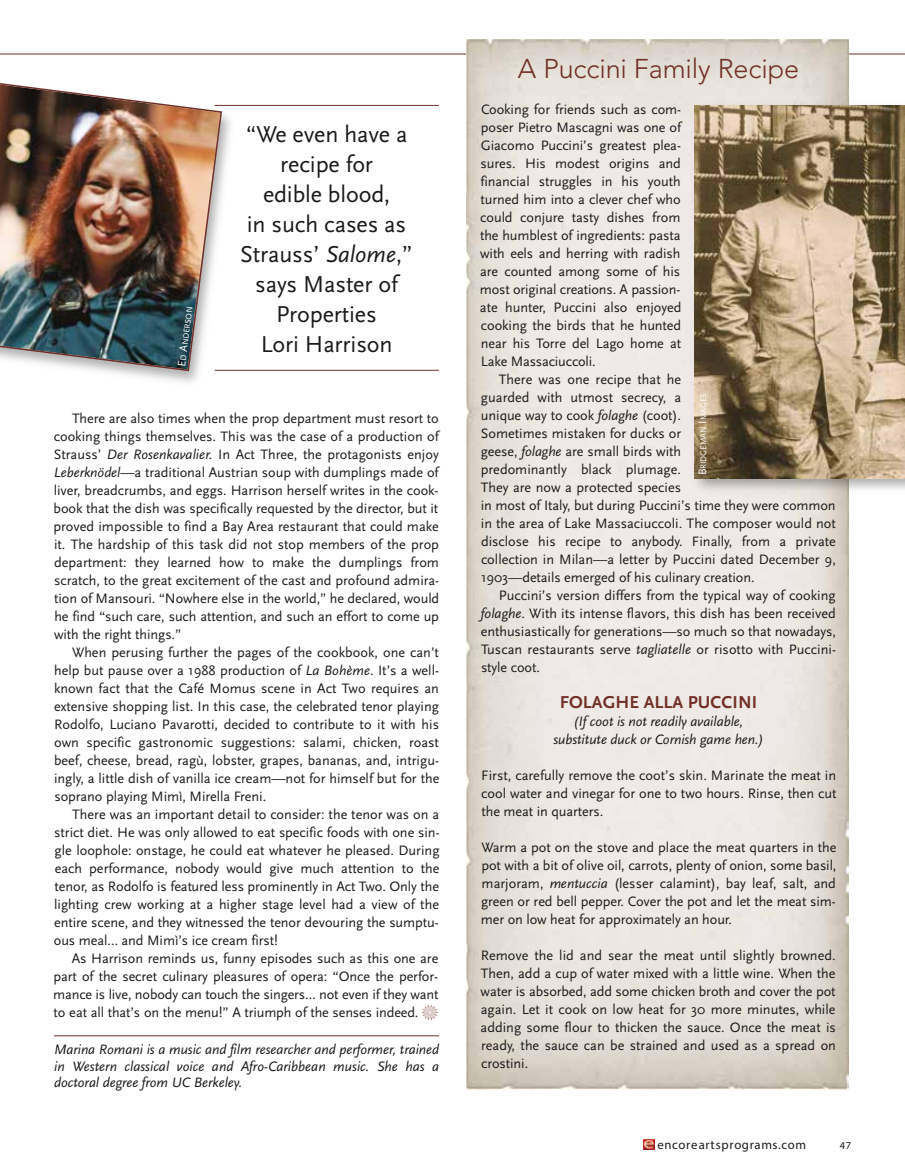
<style>
.page{position:relative;width:905px;height:1175px;background:#fff}
.page>*{position:absolute;margin:0;border:0;box-sizing:border-box;transform-origin:0 0}
.t1{font:300 27px "Avenir";color:#723028}
.t2{font:24px/30px "Scala Sans Pro";letter-spacing:-.005em;color:#1c1b1b;text-align:center}
.t3{font:700 18px "Scala Sans Pro";color:#723028}
.t4{font:14.25px/18px "Scala Sans Pro";letter-spacing:-.005em;color:#1c1b1b;text-align:justify}
.t5{font:italic 14.25px/16.5px "Scala Sans Pro";letter-spacing:-.005em;color:#1c1b1b;text-align:center}
.t6{font:12.75px "Myriad Pro";letter-spacing:.05em;color:#1c1b1b}
.t7{font:10.5px "Myriad Pro";color:#1c1b1b}
.t8{font:8.4px "Scala Sans Pro";color:#fff}
.s1{font-size:11.25px}
.s2{font-style:italic}
</style>
<div class="page">
<hr style="left:0;top:54px;width:904px;height:1px;background:#723028">
<img style="left:466px;top:39px;width:382px;height:1050px">
<img style="left:423px;top:1005px;width:15px;height:14px">
<hr style="left:54px;top:1035px;width:385px;height:1px;background:#723028">
<img style="left:110px;top:104px;width:133px;height:279px">
<img style="left:0;top:83px;width:223px;height:289px">
<img style="left:688px;top:99px;width:216px;height:398px">
<img style="left:694px;top:105px;width:210px;height:373px">
<hr style="left:214px;top:105px;width:225px;height:1px;background:#723028">
<hr style="left:214px;top:370px;width:225px;height:1px;background:#723028">
<svg style="left:643px;top:1139px;width:11px;height:10px"></svg>
<p class="t8" style="left:177px;top:366px;width:60px;rotate:-83deg"><span class="s1">E</span>D <span class="s1">A</span>N DERSO N</p>
<h2 class="t2" style="left:240px;top:119px;width:174px">“We even have a recipe for<br>edible blood,<br>in such cases as<br>Strauss’ <span class="s2">Salome</span>,” says Master of<br>Properties<br>Lori Harrison</h2>
<p class="t4" style="left:53px;top:409px;width:387px;text-indent:19px">There are also times when the prop department must resort to cooking things themselves. This was the case of a production of Strauss’ <span class="s2">Der Rosenkavalier.</span> In Act Three, the protagonists enjoy <span class="s2">Leberknödel</span>—a traditional Austrian soup with dumplings made of liver, breadcrumbs, and eggs. Harrison herself writes in the cook&shy;book that the dish was specifically requested by the director, but it proved impossible to find a Bay Area restaurant that could make it. The hardship of this task did not stop members of the prop department: they learned how to make the dumplings from scratch, to the great excitement of the cast and profound admira&shy;tion of Mansouri. “Nowhere else in the world,” he declared, would he find “such care, such attention, and such an effort to come up with the right things.”</p>
<p class="t4" style="left:54px;top:643px;width:387px;text-indent:18px">When perusing further the pages of the cookbook, one can’t help but pause over a 1988 production of <span class="s2">La Bohème</span>. It’s a well&shy;known fact that the Café Momus scene in Act Two requires an extensive shopping list. In this case, the celebrated tenor playing Rodolfo, Luciano Pavarotti, decided to contribute to it with his own specific gastronomic suggestions: salami, chicken, roast beef, cheese, bread, ragù, lobster, grapes, bananas, and, intrigu&shy;ingly, a little dish of vanilla ice cream—not for himself but for the soprano playing Mimì, Mirella Freni.</p>
<p class="t4" style="left:54px;top:805px;width:387px;text-indent:18px">There was an important detail to consider: the tenor was on a strict diet. He was only allowed to eat specific foods with one sin&shy;gle loophole: onstage, he could eat whatever he pleased. During each performance, nobody would give much attention to the tenor, as Rodolfo is featured less prominently in Act Two. Only the lighting crew working at a higher stage level had a view of the entire scene, and they witnessed the tenor devouring the sumptu&shy;ous meal… and Mimì’s ice cream first!</p>
<p class="t4" style="left:53px;top:949px;width:387px;text-indent:18px">As Harrison reminds us, funny episodes such as this one are part of the secret culinary pleasures of opera: “Once the perfor&shy;mance is live, nobody can touch the singers… not even if they want to eat all that’s on the menu!” A triumph of the senses indeed.</p>
<p class="t5" style="left:54px;top:1041px;width:386px;text-align:justify">Marina Romani is a music and film researcher and performer, trained in Western classical voice and Afro-Caribbean music. She has a doctoral degree from UC Berkeley.</p>
<h1 class="t1" style="left:518px;top:53px;width:282px">A Puccini Family Recipe</h1>
<p class="t4" style="left:480px;top:100px;width:203px">Cooking for friends such as com&shy;poser Pietro Mascagni was one of Giacomo Puccini’s greatest plea&shy;sures. His modest origins and financial struggles in his youth turned him into a clever chef who could conjure tasty dishes from the humblest of ingredients: pasta with eels and herring with radish are counted among some of his most original creations. A passion&shy;ate hunter, Puccini also enjoyed cooking the birds that he hunted near his Torre del Lago home at Lake Massaciuccoli.</p>
<p class="t4" style="left:480px;top:370px;width:357px;text-align:left;text-indent:18px">There was one recipe that he<br>guarded with utmost secrecy, a<br>unique way to cook <span class="s2">folaghe</span> (coot).<br>Sometimes mistaken for ducks or<br>geese, <span class="s2">folaghe</span> are small birds with<br>predominantly black plumage.<br>They are now a protected species<br>in most of Italy, but during Puccini’s time they were common in the area of Lake Massaciuccoli. The composer would not disclose his recipe to anybody. Finally, from a private collection in Milan—a letter by Puccini dated December 9, 1903—details emerged of his culinary creation.</p>
<p class="t4" style="left:481px;top:586px;width:356px;text-indent:18px">Puccini’s version differs from the typical way of cooking <span class="s2">folaghe</span>. With its intense flavors, this dish has been received enthusiastically for generations—so much so that nowadays, Tuscan restaurants serve <span class="s2">tagliatelle</span> or risotto with Puccini&shy;style coot.</p>
<p class="t3" style="left:559px;top:692px;width:199px">FOLAGHE ALLA PUCCINI</p>
<p class="t5" style="left:553px;top:712px;width:212px;line-height:18px">(If coot is not readily available, substitute duck or Cornish game hen.)</p>
<p class="t4" style="left:481px;top:766px;width:357px">First, carefully remove the coot’s skin. Marinate the meat in cool water and vinegar for one to two hours. Rinse, then cut the meat in quarters.</p>
<p class="t4" style="left:481px;top:838px;width:357px">Warm a pot on the stove and place the meat quarters in the pot with a bit of olive oil, carrots, plenty of onion, some basil, marjoram, <span class="s2">mentuccia</span> (lesser calamint), bay leaf, salt, and green or red bell pepper. Cover the pot and let the meat sim&shy;mer on low heat for approximately an hour.</p>
<p class="t4" style="left:480px;top:946px;width:357px">Remove the lid and sear the meat until slightly browned.<br>Then, add a cup of water mixed with a little wine. When the water is absorbed, add some chicken broth and cover the pot again. Let it cook on low heat for 30 more minutes, while adding some flour to thicken the sauce. Once the meat is ready, the sauce can be strained and used as a spread on crostini.</p>
<p class="t8" style="left:698px;top:475px;width:84px;rotate:-90deg"><span class="s1">B</span>RIDGEMAN <span class="s1">I</span>MAGES</p>
<p class="t6" style="left:657px;top:1137px;width:150px">encoreartsprograms.com</p>
<p class="t7" style="left:839px;top:1139px;width:13px">47</p>
</div>
